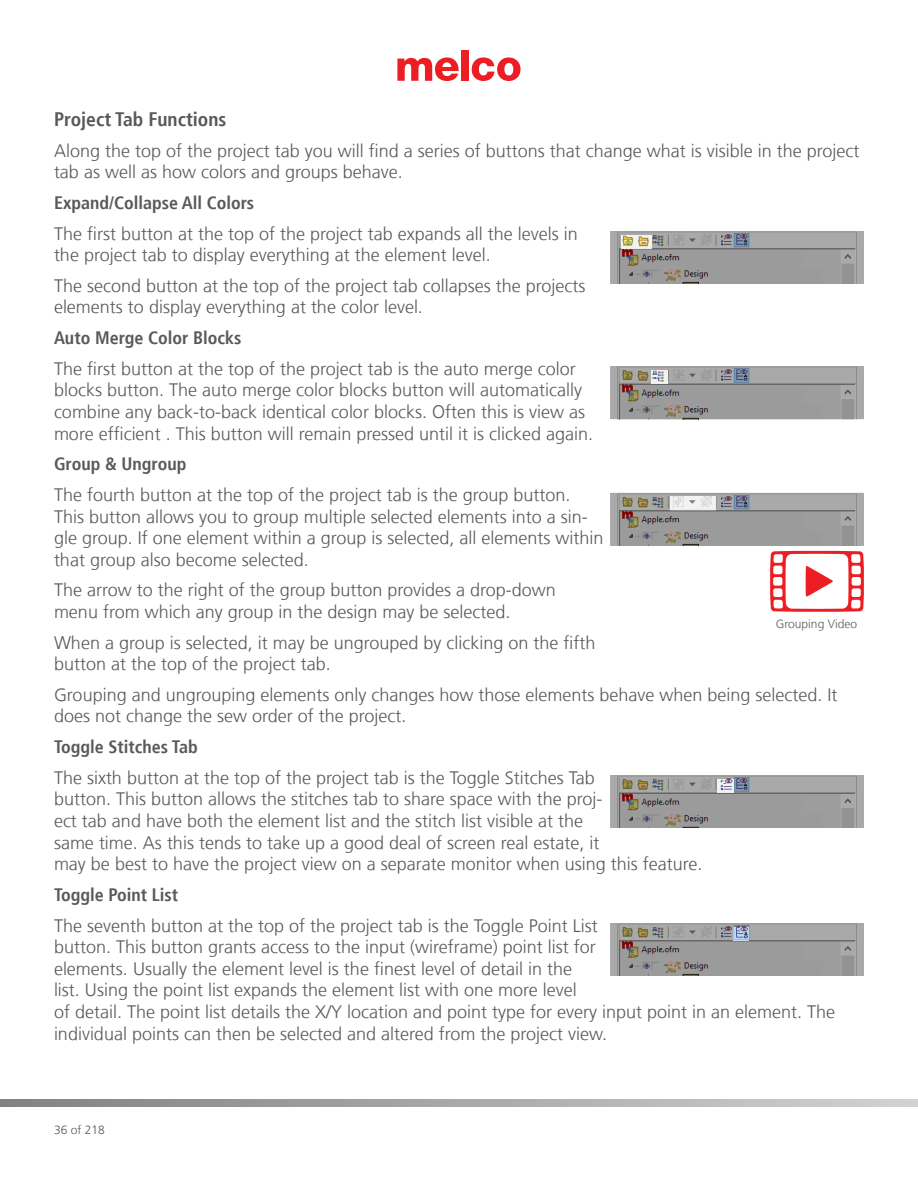
<style>
.page{position:relative;width:918px;height:1188px;background:#fff}
.page>*{position:absolute;margin:0;border:0;box-sizing:border-box;transform-origin:0 0}
.t1{font:700 condensed 19.5px "Frutiger";color:#58595b}
.t2{font:300 18px/21.6px "Frutiger";color:#58595b}
.t3{font:700 condensed 18px "Frutiger";color:#58595b}
.t4{font:300 12px "Frutiger";color:#58595b}
</style>
<div class="page">
<svg style="left:397px;top:57px;width:62px;height:24px"></svg>
<div style="left:461px;top:50px;width:8px;height:31px;background:#ed1d24"></div>
<svg style="left:472px;top:57px;width:49px;height:24px"></svg>
<svg style="left:1px;top:1099px;width:917px;height:8px;background:#a7a9ab"></svg>
<svg style="left:611px;top:231px;width:253px;height:53px;background:#999"></svg>
<img style="left:621px;top:235px;width:30px;height:14px">
<svg style="left:611px;top:367px;width:253px;height:52px;background:#999897"></svg>
<img style="left:651px;top:370px;width:16px;height:14px">
<svg style="left:770px;top:551px;width:94px;height:61px"></svg>
<svg style="left:611px;top:493px;width:253px;height:52px;background:#999897"></svg>
<img style="left:671px;top:497px;width:45px;height:13px">
<svg style="left:611px;top:776px;width:253px;height:52px;background:#999898"></svg>
<img style="left:718px;top:779px;width:15px;height:14px">
<svg style="left:611px;top:923px;width:253px;height:53px;background:#9a9998"></svg>
<img style="left:734px;top:927px;width:15px;height:14px">
<p class="t1" style="left:54px;top:108px;width:174px">Project Tab Functions</p>
<p class="t2" style="left:54px;top:140px;width:807px">Along the top of the project tab you will find a series of buttons that change what is visible in the project tab as well as how colors and groups behave.</p>
<p class="t3" style="left:54px;top:192px;width:202px">Expand/Collapse All Colors</p>
<p class="t2" style="left:54px;top:223px;width:525px">The first button at the top of the project tab expands all the levels in the project tab to display everything at the element level.</p>
<p class="t2" style="left:54px;top:275px;width:533px">The second button at the top of the project tab collapses the projects elements to display everything at the color level.</p>
<p class="t3" style="left:54px;top:327px;width:189px">Auto Merge Color Blocks</p>
<p class="t2" style="left:54px;top:358px;width:541px">The first button at the top of the project tab is the auto merge color blocks button. The auto merge color blocks button will automatically combine any back-to-back identical color blocks. Often this is view as more efficient . This button will remain pressed until it is clicked again.</p>
<p class="t3" style="left:54px;top:453px;width:134px">Group &amp; Ungroup</p>
<p class="t2" style="left:54px;top:484px;width:551px">The fourth button at the top of the project tab is the group button.<br>This button allows you to group multiple selected elements into a sin&shy;gle group. If one element within a group is selected, all elements within that group also become selected.</p>
<p class="t2" style="left:54px;top:579px;width:503px">The arrow to the right of the group button provides a drop-down menu from which any group in the design may be selected.</p>
<p class="t2" style="left:54px;top:631px;width:543px">When a group is selected, it may be ungrouped by clicking on the fifth button at the top of the project tab.</p>
<p class="t2" style="left:54px;top:684px;width:785px">Grouping and ungrouping elements only changes how those elements behave when being selected. It does not change the sew order of the project.</p>
<p class="t3" style="left:54px;top:736px;width:145px">Toggle Stitches Tab</p>
<p class="t2" style="left:54px;top:767px;width:650px">The sixth button at the top of the project tab is the Toggle Stitches Tab<br>button. This button allows the stitches tab to share space with the proj-<br>ect tab and have both the element list and the stitch list visible at the<br>same time. As this tends to take up a good deal of screen real estate, it<br>may be best to have the project view on a separate monitor when using this feature.</p>
<p class="t3" style="left:54px;top:884px;width:126px">Toggle Point List</p>
<p class="t2" style="left:54px;top:914px;width:783px">The seventh button at the top of the project tab is the Toggle Point List<br>button. This button grants access to the input (wireframe) point list for<br>elements. Usually the element level is the finest level of detail in the<br>list. Using the point list expands the element list with one more level<br>of detail. The point list details the X/Y location and point type for every input point in an element. The individual points can then be selected and altered from the project view.</p>
<p class="t4" style="left:776px;top:617px;width:83px">Grouping Video</p>
<p class="t4" style="left:54px;top:1123px;width:52px">36 of 218</p>
</div>
